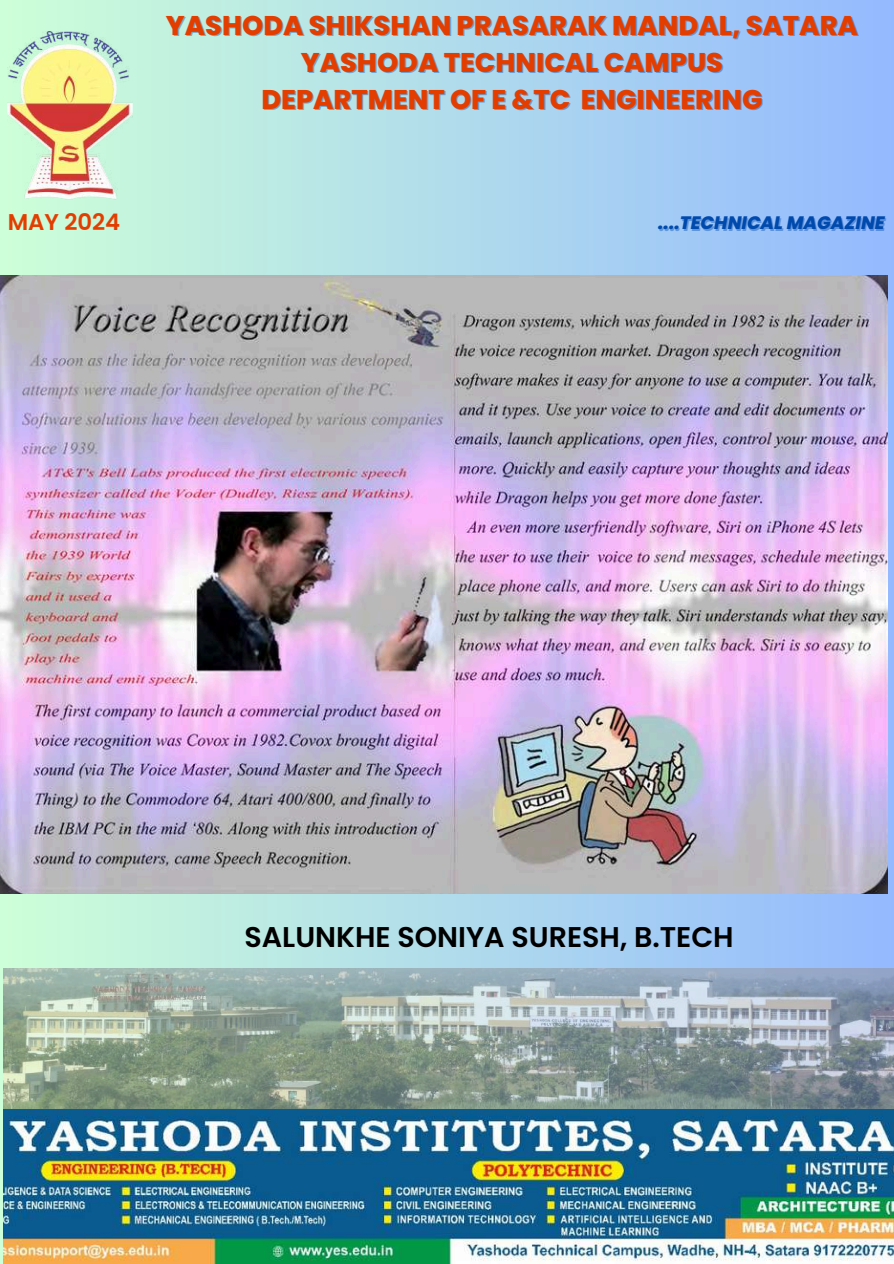
<style>
.page{position:relative;width:894px;height:1264px;background:#fff}
.page>*{position:absolute;margin:0;border:0;box-sizing:border-box;transform-origin:0 0}
.t1{font:600 28.5px "Poppins";color:#000}
.t2{font:800 27px/37.2px "Poppins";color:#e43d00;text-align:center}
.t3{font:600 22.8px "Poppins";color:#e43d00}
.t4{font:italic 800 18px "Poppins";color:#004aad}
.s1{color:rgb(0 74 173/.4)}
</style>
<div class="page">
<div style="left:0;top:0;width:893px;height:1263px;background:linear-gradient(to right,#cdffd8,#95b9ff)"></div>
<img style="left:8px;top:32px;width:125px;height:167px">
<img style="left:3px;top:968px;width:890px;height:295px">
<img style="left:0;top:275px;width:886px;height:618px">
<p class="t2" style="left:166px;top:7px;width:693px">YASHODA SHIKSHAN PRASARAK MANDAL, SATARA<br>YASHODA TECHNICAL CAMPUS<br>DEPARTMENT OF E &amp;TC ENGINEERING</p>
<p class="t3" style="left:8px;top:206px;width:114px">MAY 2024</p>
<p class="t4" style="left:659px;top:210px;width:227px"><span class="s1">....</span>TECHNICAL MAGAZINE</p>
<p class="t1" style="left:244px;top:916px;width:490px">SALUNKHE SONIYA SURESH, B.TECH</p>
</div>
